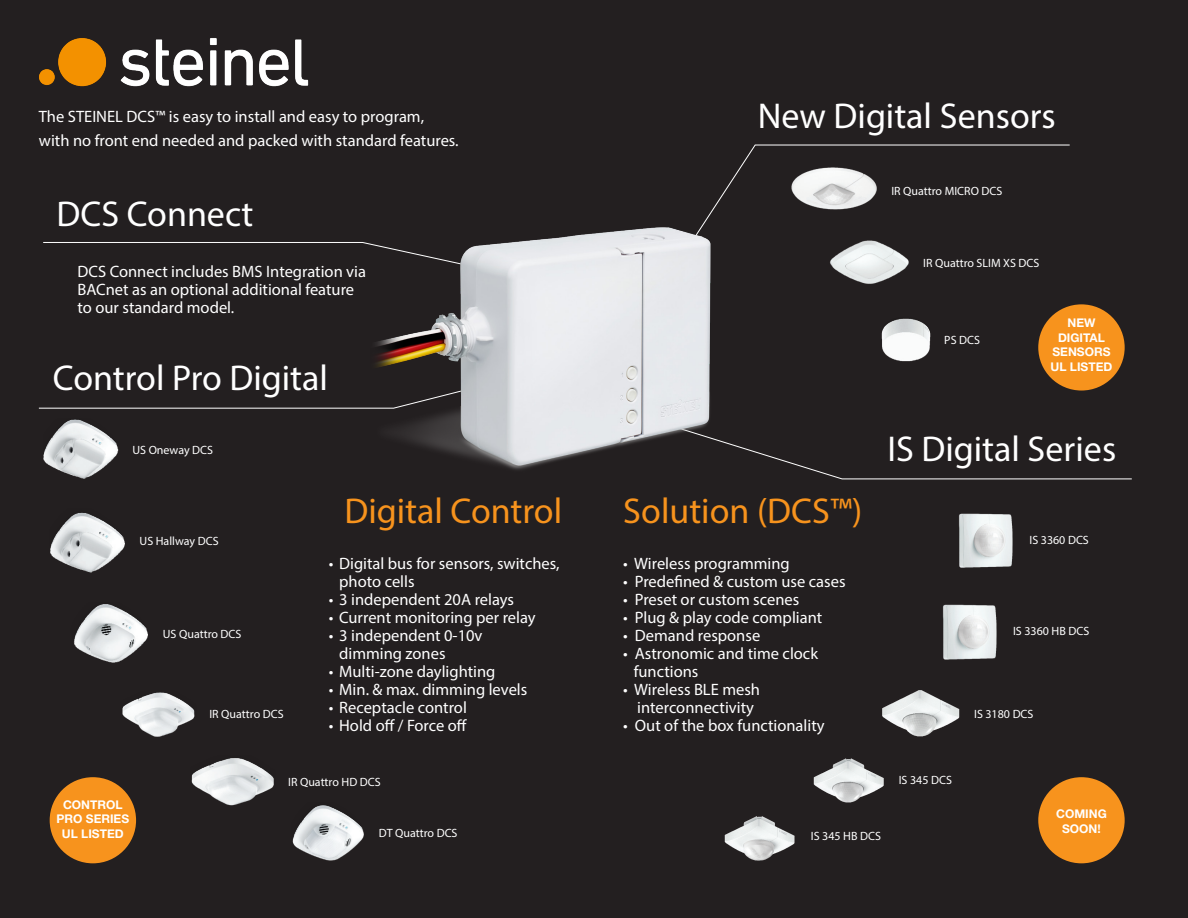
<style>
.page{position:relative;width:1188px;height:918px;background:#231f20}
.page>*{position:absolute;margin:0;border:0;box-sizing:border-box;transform-origin:0 0}
.t1{font:36px "Myriad Pro";color:#fff}
.t2{font:36px "Myriad Pro";color:#f7931d}
.t3{font:16.5px/18px "Myriad Pro";color:#fff}
.t4{font:12px "Myriad Pro";color:#fff}
.t5{font:700 12px/14.4px "Helvetica Neue LT Pro";color:#fff;text-align:center}
</style>
<div class="page">
<svg style="left:38px;top:407px;width:318px;height:2px"></svg>
<svg style="left:790px;top:144px;width:280px;height:197px"></svg>
<svg style="left:43px;top:242px;width:313px;height:1px"></svg>
<svg style="left:790px;top:462px;width:342px;height:18px"></svg>
<img style="left:43px;top:419px;width:76px;height:60px">
<img style="left:50px;top:512px;width:75px;height:61px">
<img style="left:74px;top:604px;width:74px;height:59px">
<img style="left:122px;top:692px;width:73px;height:45px">
<img style="left:191px;top:758px;width:83px;height:48px">
<img style="left:292px;top:805px;width:72px;height:56px">
<img style="left:813px;top:758px;width:71px;height:45px">
<img style="left:724px;top:816px;width:71px;height:45px">
<img style="left:943px;top:604px;width:54px;height:56px">
<img style="left:882px;top:690px;width:78px;height:47px">
<img style="left:959px;top:513px;width:54px;height:55px">
<img style="left:791px;top:167px;width:86px;height:43px">
<img style="left:829px;top:240px;width:80px;height:45px">
<img style="left:878px;top:317px;width:54px;height:45px">
<img style="left:356px;top:144px;width:434px;height:326px">
<img style="left:39px;top:38px;width:269px;height:49px">
<div style="left:50px;top:777px;width:86px;height:86px;background:#f7931d;border-radius:50%"></div>
<div style="left:1038px;top:304px;width:87px;height:87px;background:#f7931d;border-radius:50%"></div>
<div style="left:1038px;top:777px;width:87px;height:86px;background:#f7931d;border-radius:50%"></div>
<p class="t3" style="left:39px;top:108px;width:387px">The STEINEL DCS™ is easy to install and easy to program,</p>
<p class="t3" style="left:39px;top:132px;width:421px">with no front end needed and packed with standard features.</p>
<p class="t1" style="left:57px;top:192px;width:198px">DCS Connect</p>
<p class="t3" style="left:78px;top:262px;width:290px">DCS Connect includes BMS Integration via<br>BACnet as an optional additional feature to our standard model.</p>
<p class="t1" style="left:53px;top:356px;width:277px">Control Pro Digital</p>
<p class="t4" style="left:132px;top:442px;width:82px">US Oneway DCS</p>
<p class="t1" style="left:758px;top:94px;width:300px">New Digital Sensors</p>
<p class="t4" style="left:891px;top:183px;width:113px">IR Quattro MICRO DCS</p>
<p class="t4" style="left:923px;top:255px;width:118px">IR Quattro SLIM XS DCS</p>
<p class="t4" style="left:944px;top:333px;width:37px">PS DCS</p>
<p class="t5" style="left:1052px;top:316px;width:60px">NEW<br>DIGITAL<br>SENSORS</p>
<p class="t5" style="left:1051px;top:359px;width:63px">UL LISTED</p>
<p class="t1" style="left:888px;top:426px;width:230px">IS Digital Series</p>
<p class="t4" style="left:140px;top:534px;width:81px">US Hallway DCS</p>
<p class="t4" style="left:163px;top:627px;width:80px">US Quattro DCS</p>
<p class="t4" style="left:209px;top:707px;width:76px">IR Quattro DCS</p>
<p class="t2" style="left:344px;top:488px;width:219px">Digital Control</p>
<p class="t2" style="left:623px;top:488px;width:241px">Solution (DCS™)</p>
<p class="t3" style="left:339px;top:554px;width:222px;text-indent:-10px">• Digital bus for sensors, switches, photo cells</p>
<p class="t3" style="left:329px;top:590px;width:187px">• 3 independent 20A relays</p>
<p class="t3" style="left:329px;top:608px;width:208px">• Current monitoring per relay</p>
<p class="t3" style="left:329px;top:626px;width:155px">• 3 independent 0-10v</p>
<p class="t3" style="left:339px;top:644px;width:108px">dimming zones</p>
<p class="t3" style="left:329px;top:662px;width:168px">• Multi-zone daylighting</p>
<p class="t3" style="left:329px;top:680px;width:200px">• Min. &amp; max. dimming levels</p>
<p class="t3" style="left:329px;top:698px;width:140px">• Receptacle control</p>
<p class="t3" style="left:329px;top:716px;width:140px">• Hold off / Force off</p>
<p class="t3" style="left:623px;top:554px;width:168px">• Wireless programming</p>
<p class="t3" style="left:623px;top:572px;width:224px">• Predefined &amp; custom use cases</p>
<p class="t3" style="left:623px;top:590px;width:178px">• Preset or custom scenes</p>
<p class="t3" style="left:623px;top:608px;width:201px">• Plug &amp; play code compliant</p>
<p class="t3" style="left:623px;top:626px;width:139px">• Demand response</p>
<p class="t3" style="left:634px;top:644px;width:186px;text-indent:-10px">• Astronomic and time clock functions</p>
<p class="t3" style="left:623px;top:680px;width:138px;text-align:center">• Wireless BLE mesh interconnectivity</p>
<p class="t3" style="left:623px;top:716px;width:203px">• Out of the box functionality</p>
<p class="t5" style="left:57px;top:797px;width:74px">CONTROL<br>PRO SERIES</p>
<p class="t5" style="left:62px;top:826px;width:63px">UL LISTED</p>
<p class="t4" style="left:288px;top:774px;width:94px">IR Quattro HD DCS</p>
<p class="t4" style="left:379px;top:826px;width:80px">DT Quattro DCS</p>
<p class="t4" style="left:811px;top:828px;width:72px">IS 345 HB DCS</p>
<p class="t4" style="left:899px;top:773px;width:55px">IS 345 DCS</p>
<p class="t4" style="left:1030px;top:533px;width:61px">IS 3360 DCS</p>
<p class="t4" style="left:1013px;top:624px;width:78px">IS 3360 HB DCS</p>
<p class="t4" style="left:974px;top:706px;width:61px">IS 3180 DCS</p>
<p class="t5" style="left:1056px;top:807px;width:52px">COMING</p>
<p class="t5" style="left:1062px;top:821px;width:40px">SOON!</p>
</div>
